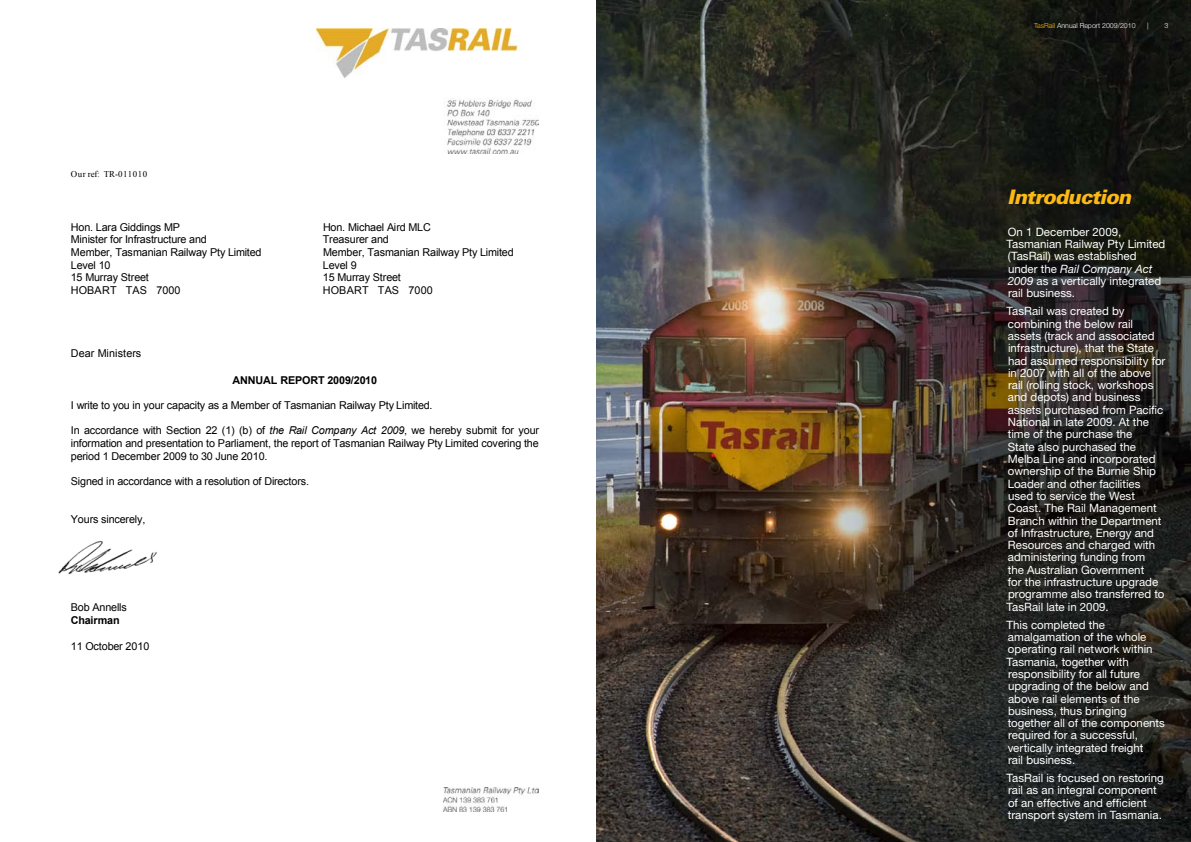
<style>
.page{position:relative;width:1191px;height:842px;background:#fff}
.page>*{position:absolute;margin:0;border:0;box-sizing:border-box;transform-origin:0 0}
.t1{font:italic 900 20px "Univers LT Std";letter-spacing:-.04em;color:#fdb913}
.t2{font:italic 13px "Helvetica Neue";color:#000}
.t3{font:11.5px/12.3px "Helvetica Neue LT";color:#fff}
.t4{font:10.8px/12.6px "Arial";letter-spacing:-.02em;color:#000;text-align:justify}
.t5{font:700 10.8px "Arial";letter-spacing:-.01em;color:#000}
.t6{font:10.8px "Arial";letter-spacing:.01em;color:#000}
.t7{font:10.8px "Arial";color:#000}
.t8{font:8.9px "Times New Roman";letter-spacing:.04em;color:#000}
.t9{font:300 7px "Helvetica Neue LT";color:#fff}
.s1{font-style:italic}
.s2{color:#fdb913}
</style>
<div class="page">
<img style="left:596px;top:0;width:595px;height:842px">
<img style="left:316px;top:29px;width:223px;height:125px">
<img style="left:444px;top:788px;width:95px;height:23px">
<img style="left:58px;top:541px;width:99px;height:34px">
<p class="t8" style="left:71px;top:169px;width:78px">Our ref: TR-011010</p>
<p class="t4" style="left:71px;top:222px;width:111px">Hon. Lara Giddings MP</p>
<p class="t4" style="left:323px;top:222px;width:110px">Hon. Michael Aird MLC</p>
<p class="t4" style="left:71px;top:234px;width:137px">Minister for Infrastructure and</p>
<p class="t4" style="left:323px;top:234px;width:67px">Treasurer and</p>
<p class="t4" style="left:71px;top:247px;width:192px">Member, Tasmanian Railway Pty Limited</p>
<p class="t4" style="left:323px;top:247px;width:192px">Member, Tasmanian Railway Pty Limited</p>
<p class="t4" style="left:71px;top:260px;width:41px">Level 10</p>
<p class="t4" style="left:323px;top:260px;width:35px">Level 9</p>
<p class="t4" style="left:71px;top:272px;width:79px">15 Murray Street</p>
<p class="t4" style="left:323px;top:272px;width:79px">15 Murray Street</p>
<p class="t6" style="left:71px;top:286px;width:111px">HOBART TAS 7000</p>
<p class="t6" style="left:323px;top:286px;width:111px">HOBART TAS 7000</p>
<p class="t4" style="left:234px;top:247px;width:10px">td</p>
<p class="t4" style="left:486px;top:247px;width:10px">td</p>
<p class="t7" style="left:71px;top:349px;width:72px">Dear Ministers</p>
<p class="t5" style="left:232px;top:374px;width:146px">ANNUAL REPORT 2009/2010</p>
<p class="t4" style="left:71px;top:400px;width:363px">I write to you in your capacity as a Member of Tasmanian Railway Pty Limited.</p>
<p class="t4" style="left:71px;top:425px;width:469px">In accordance with Section 22 (1) (b) of <span class="s1">the Rail Company Act 2009</span>, we hereby submit for your information and presentation to Parliament, the report of Tasmanian Railway Pty Limited covering the period 1 December 2009 to 30 June 2010.</p>
<p class="t4" style="left:71px;top:476px;width:240px">Signed in accordance with a resolution of Directors.</p>
<p class="t4" style="left:71px;top:514px;width:76px">Yours sincerely,</p>
<p class="t2" style="left:93px;top:392px;width:82px">30 June 2010.</p>
<p class="t4" style="left:402px;top:399px;width:13px">td.</p>
<p class="t4" style="left:139px;top:437px;width:339px">d presentation to Parliament, the report of Tasmanian Railway Pty Ltd</p>
<p class="t4" style="left:496px;top:437px;width:25px">ering</p>
<p class="t2" style="left:92px;top:473px;width:88px">Robert Annells</p>
<p class="t4" style="left:71px;top:602px;width:57px">Bob Annells</p>
<p class="t5" style="left:71px;top:614px;width:50px">Chairman</p>
<p class="t4" style="left:71px;top:640px;width:80px">11 October 2010</p>
<p class="t9" style="left:1034px;top:21px;width:103px"><span class="s2">TasRail</span> Annual Report 2009/2010</p>
<p class="t9" style="left:1147px;top:21px;width:3px">|</p>
<p class="t9" style="left:1164px;top:21px;width:5px">3</p>
<h1 class="t1" style="left:1007px;top:184px;width:125px">Introduction</h1>
<p class="t3" style="left:1006px;top:225px;width:160px">On 1 December 2009,<br>Tasmanian Railway Pty Limited (TasRail) was established under the <span class="s1">Rail Company Act<br>2009</span> as a vertically integrated rail business.</p>
<p class="t3" style="left:1006px;top:305px;width:160px">TasRail was created by combining the below rail assets (track and associated infrastructure), that the State had assumed responsibility for in 2007 with all of the above rail (rolling stock, workshops and depots) and business assets purchased from Pacific<br>National in late 2009. At the time of the purchase the<br>State also purchased the<br>Melba Line and incorporated ownership of the Burnie Ship<br>Loader and other facilities used to service the West<br>Coast. The Rail Management<br>Branch within the Department of Infrastructure, Energy and<br>Resources and charged with administering funding from<br>the Australian Government<br>for the infrastructure upgrade programme also transferred to<br>TasRail late in 2009.</p>
<p class="t3" style="left:1006px;top:618px;width:160px">This completed the amalgamation of the whole operating rail network within<br>Tasmania, together with responsibility for all future upgrading of the below and above rail elements of the business, thus bringing together all of the components required for a successful, vertically integrated freight<br>rail business.</p>
<p class="t3" style="left:1006px;top:772px;width:159px">TasRail is focused on restoring rail as an integral component of an effective and efficient transport system in Tasmania.</p>
</div>
